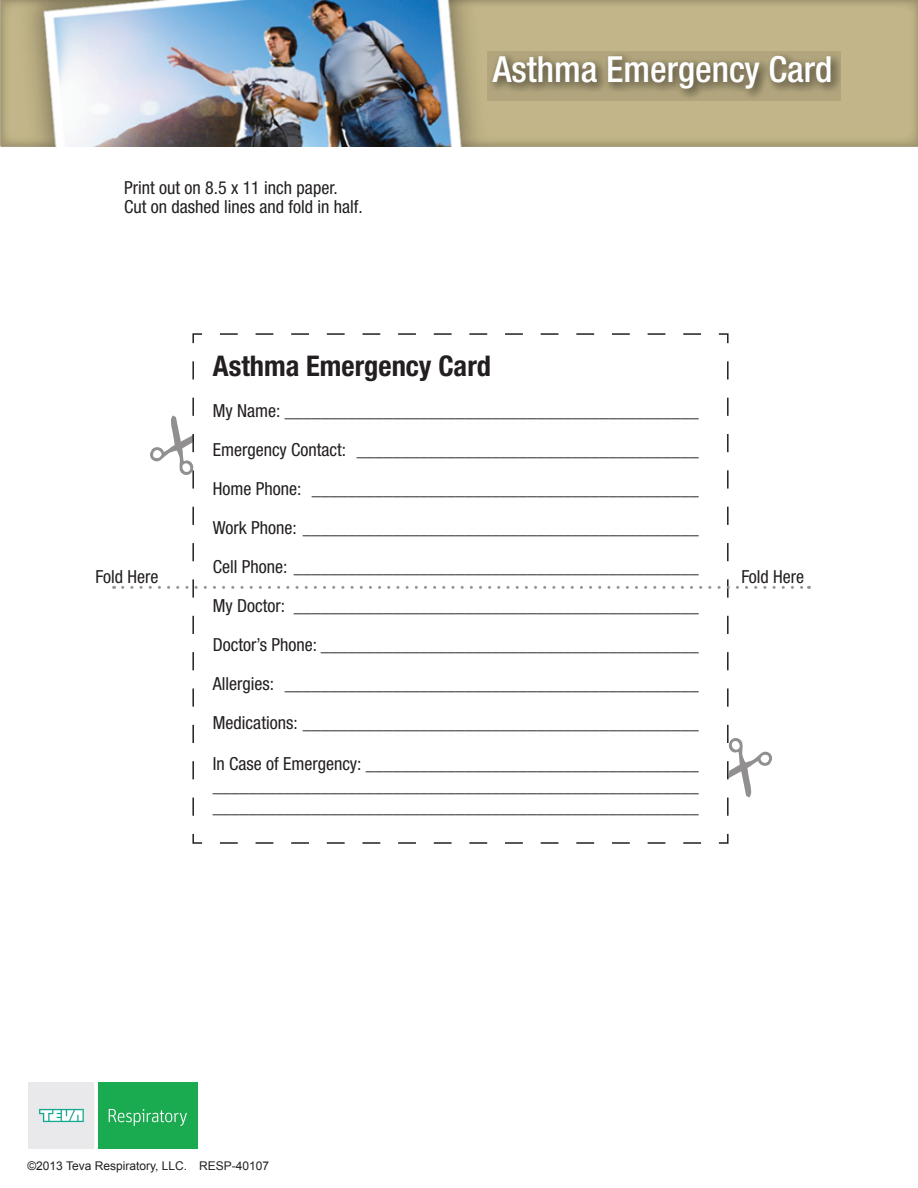
<style>
.page{position:relative;width:918px;height:1188px;background:#fff}
.page>*{position:absolute;margin:0;border:0;box-sizing:border-box;transform-origin:0 0}
.t1{font:500 condensed 36px "Helvetica Neue";color:#fff}
.t2{font:700 condensed 28.5px "Helvetica Neue";color:#231f20}
.t3{font:condensed 18px/39px "Helvetica Neue";color:#231f20;text-align:justify}
.t4{font:12px "Arial";color:#231f20}
</style>
<div class="page">
<svg style="left:192px;top:333px;width:537px;height:511px"></svg>
<svg style="left:123px;top:352px;width:686px;height:473px"></svg>
<img style="left:0;top:1px;width:918px;height:146px">
<svg style="left:487px;top:51px;width:354px;height:49px;background:#998e6b"></svg>
<img style="left:28px;top:1082px;width:170px;height:67px">
<p class="t3" style="left:124px;top:178px;width:240px;line-height:19.5px">Print out on 8.5 x 11 inch paper.<br>Cut on dashed lines and fold in half.</p>
<h1 class="t1" style="left:493px;top:48px;width:341px">Asthma Emergency Card</h1>
<h2 class="t2" style="left:213px;top:349px;width:280px">Asthma Emergency Card</h2>
<p class="t3" style="left:213px;top:391px;width:487px">My Name: ______________________________________________ Emergency Contact: ______________________________________ Home Phone: ___________________________________________ Work Phone: ____________________________________________ Cell Phone: _____________________________________________ My Doctor: _____________________________________________ Doctor’s Phone: __________________________________________ Allergies: ______________________________________________ Medications: ____________________________________________</p>
<p class="t3" style="left:213px;top:753px;width:487px;line-height:21.6px">In Case of Emergency: _____________________________________ ______________________________________________________ ______________________________________________________</p>
<p class="t3" style="left:96px;top:557px;width:64px">Fold Here</p>
<p class="t3" style="left:741px;top:557px;width:64px">Fold Here</p>
<p class="t4" style="left:27px;top:1158px;width:243px">©2013 Teva Respiratory, LLC. RESP-40107</p>
</div>
